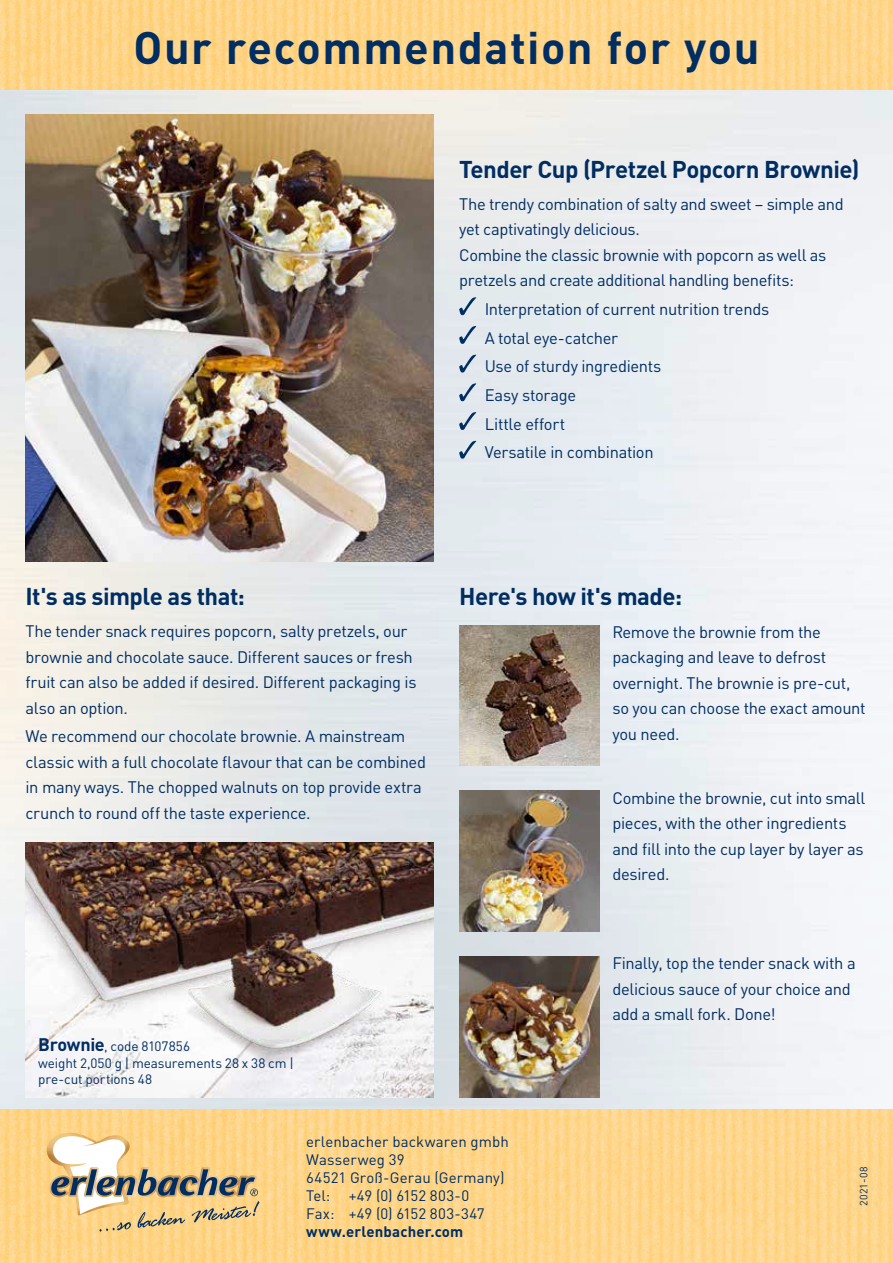
<style>
.page{position:relative;width:893px;height:1263px;background:#fff}
.page>*{position:absolute;margin:0;border:0;box-sizing:border-box;transform-origin:0 0}
.t1{font:700 45px "DIN Pro";letter-spacing:.03em;color:#002d62}
.t2{font:700 24px "DIN Pro";letter-spacing:-.025em;color:#002d62}
.t3{font:16.5px/25.5px "DIN Pro";letter-spacing:-.02em;color:#002d62}
.t4{font:15px/18px "DIN Pro";letter-spacing:.005em;color:#002d62}
.t5{font:700 15px "DIN Pro";letter-spacing:.01em;color:#002d62}
.t6{font:13.5px/16.5px "DIN Pro";letter-spacing:-.005em;color:#002d62}
.t7{font:10.5px "DIN Pro";letter-spacing:.035em;color:#002d62}
.s1{font-weight:700;font-size:18px}
</style>
<div class="page">
<img style="left:0;top:89px;width:893px;height:1021px">
<img style="left:0;top:0;width:893px;height:89px">
<img style="left:0;top:1110px;width:893px;height:153px">
<img style="left:26px;top:115px;width:408px;height:446px">
<img style="left:26px;top:1078px;width:408px;height:19px">
<img style="left:26px;top:842px;width:408px;height:236px">
<svg style="left:459px;top:297px;width:17px;height:18px"></svg>
<svg style="left:459px;top:326px;width:17px;height:18px"></svg>
<svg style="left:459px;top:355px;width:17px;height:18px"></svg>
<svg style="left:459px;top:383px;width:17px;height:18px"></svg>
<svg style="left:459px;top:412px;width:17px;height:18px"></svg>
<svg style="left:459px;top:441px;width:17px;height:18px"></svg>
<img style="left:459px;top:625px;width:141px;height:140px">
<img style="left:459px;top:791px;width:141px;height:140px">
<img style="left:459px;top:957px;width:141px;height:140px">
<img style="left:47px;top:1133px;width:85px;height:82px">
<svg style="left:51px;top:1136px;width:208px;height:95px;background:#d8bf8e"></svg>
<h1 class="t1" style="left:133px;top:17px;width:628px">Our recommendation for you</h1>
<h2 class="t2" style="left:459px;top:153px;width:402px">Tender Cup (Pretzel Popcorn Brownie)</h2>
<p class="t3" style="left:459px;top:190px;width:386px">The trendy combination of salty and sweet – simple and yet captivatingly delicious.<br>Combine the classic brownie with popcorn as well as pretzels and create additional handling benefits:</p>
<p class="t3" style="left:485px;top:294px;width:286px;line-height:28.7px">Interpretation of current nutrition trends<br>A total eye-catcher<br>Use of sturdy ingredients<br>Easy storage<br>Little effort<br>Versatile in combination</p>
<h2 class="t2" style="left:26px;top:580px;width:221px">It's as simple as that:</h2>
<p class="t3" style="left:26px;top:618px;width:393px">The tender snack requires popcorn, salty pretzels, our brownie and chocolate sauce. Different sauces or fresh fruit can also be added if desired. Different packaging is also an option.</p>
<p class="t3" style="left:26px;top:723px;width:402px">We recommend our chocolate brownie. A mainstream classic with a full chocolate flavour that can be combined in many ways. The chopped walnuts on top provide extra crunch to round off the taste experience.</p>
<p class="t6" style="left:38px;top:1038px;width:257px"><span class="s1">Brownie</span>, code 8107856<br>weight 2,050 g | measurements 28 x 38 cm | pre-cut portions 48</p>
<h2 class="t2" style="left:459px;top:580px;width:225px">Here's how it's made:</h2>
<p class="t3" style="left:612px;top:618px;width:255px">Remove the brownie from the packaging and leave to defrost overnight. The brownie is pre-cut, so you can choose the exact amount you need.</p>
<p class="t3" style="left:612px;top:784px;width:255px">Combine the brownie, cut into small pieces, with the other ingredients and fill into the cup layer by layer as desired.</p>
<p class="t3" style="left:612px;top:950px;width:245px">Finally, top the tender snack with a delicious sauce of your choice and add a small fork. Done!</p>
<p class="t4" style="left:306px;top:1132px;width:204px">erlenbacher backwaren gmbh<br>Wasserweg 39<br>64521 Groß-Gerau (Germany)<br>Tel: +49 (0) 6152 803-0<br>Fax: +49 (0) 6152 803-347</p>
<p class="t5" style="left:306px;top:1222px;width:159px">www.erlenbacher.com</p>
<p class="t7" style="left:856px;top:1206px;width:40px;rotate:-90deg">2021-08</p>
</div>
